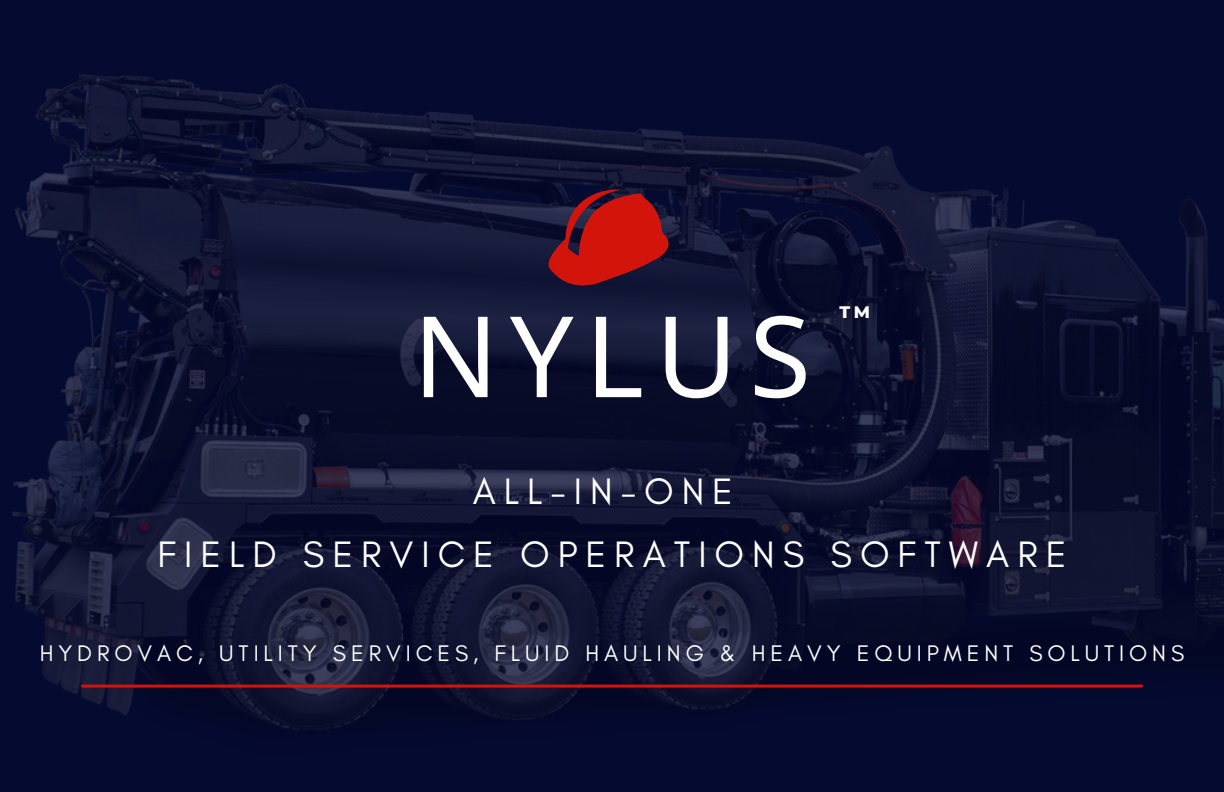
<style>
.page{position:relative;width:1224px;height:792px;background:#fff}
.page>*{position:absolute;margin:0;border:0;box-sizing:border-box;transform-origin:0 0}
.t1{font:112.4px "Noto Sans";letter-spacing:.1em;color:#fff}
.t2{font:37.4px/63px "Glacial Indifference";letter-spacing:.215em;color:#fff;text-align:center}
.t3{font:23px "Glacial Indifference";letter-spacing:.215em;color:#fff}
.t4{font:800 17px "Montserrat";color:#fff}
</style>
<div class="page">
<img style="left:0;top:0;width:1224px;height:792px">
<hr style="left:82px;top:685px;width:1060px;height:3px;background:#d3140b">
<svg style="left:543px;top:189px;width:138px;height:101px;background:#741520"></svg>
<p class="t1" style="left:413px;top:277px;width:400px">NYLUS</p>
<p class="t4" style="left:840px;top:302px;width:32px">TM</p>
<p class="t2" style="left:157px;top:459px;width:911px">ALL-IN-ONE<br>FIELD SERVICE OPERATIONS SOFTWARE</p>
<p class="t3" style="left:40px;top:639px;width:1146px">HYDROVAC, UTILITY SERVICES, FLUID HAULING &amp; HEAVY EQUIPMENT SOLUTIONS</p>
</div>
